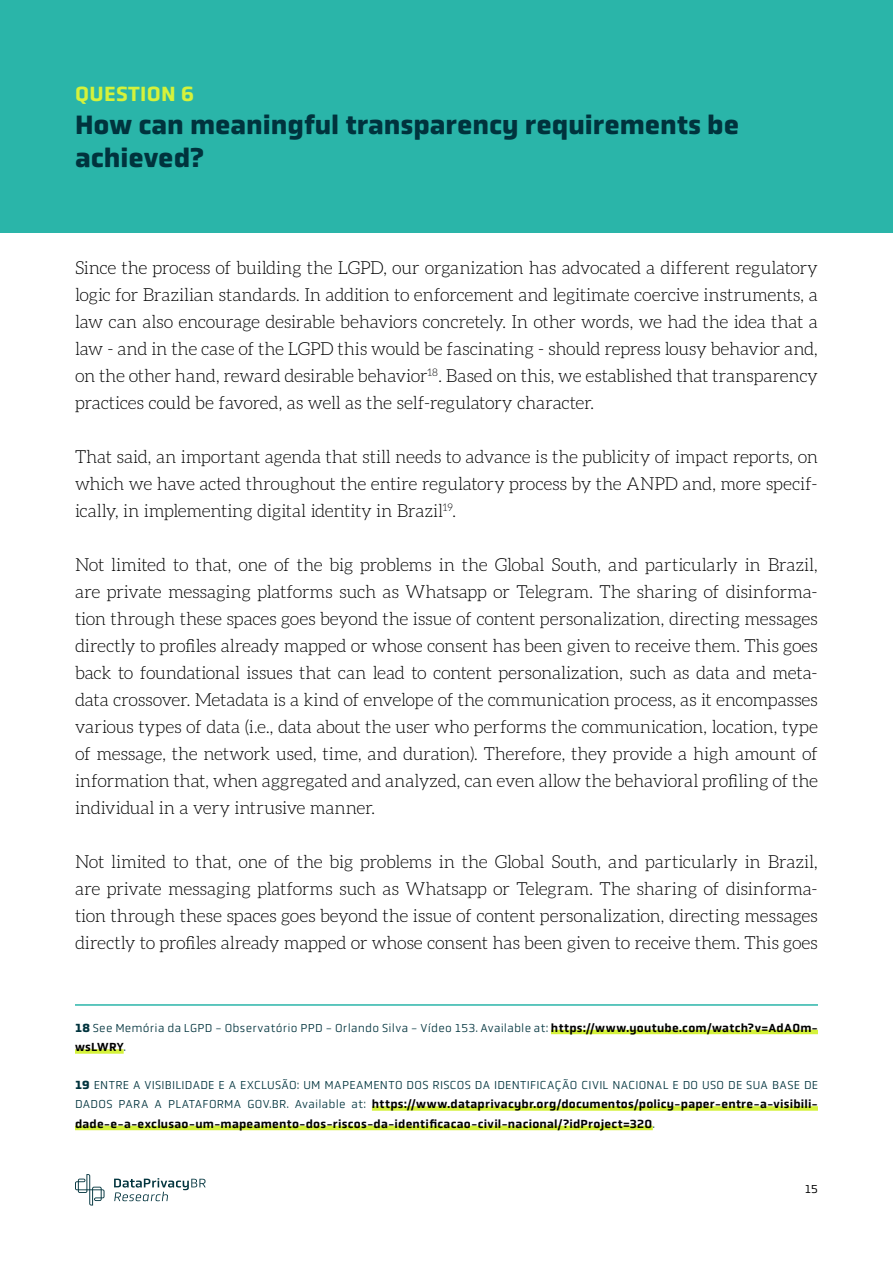
<style>
.page{position:relative;width:893px;height:1263px;background:#fff}
.page>*{position:absolute;margin:0;border:0;box-sizing:border-box;transform-origin:0 0}
.t1{font:700 27px/33px "Obvia";color:#00333d}
.t2{font:600 21px "Obvia";letter-spacing:.015em;color:#d5f23b}
.t3{font:300 18px/27px "Aleo";letter-spacing:-.015em;color:#000;text-align:justify}
.footnotes{font:500 12px/19.5px "Obvia";letter-spacing:.02em;color:#000;text-align:justify}
.footnotes-2{font:300 12px/19.5px "Obvia";letter-spacing:.025em;color:#00333d}
.t4{font:12px "Obvia";color:#000}
.s1{font-weight:700}
.s2{font-weight:500;color:#000}
.s3{font-weight:700;color:#00333d}
.s4{font-weight:300;color:#00333d}
</style>
<div class="page">
<svg style="left:114px;top:1178px;width:92px;height:23px"></svg>
<svg style="left:75px;top:1174px;width:29px;height:31px"></svg>
<hr style="left:75px;top:1004px;width:743px;height:2px;background:#2ab5a9">
<hr style="left:551px;top:1030px;width:267px;height:4px;background:#d5f23b">
<div style="left:75px;top:1049px;width:49px;height:5px;background:#d5f23b"></div>
<div style="left:372px;top:1106px;width:446px;height:5px;background:#d5f23b"></div>
<hr style="left:75px;top:1126px;width:578px;height:4px;background:#d5f23b">
<div style="left:0;top:0;width:893px;height:233px;background:#2ab5a9"></div>
<p class="t2" style="left:75px;top:81px;width:120px">QUESTION 6</p>
<p class="t1" style="left:75px;top:108px;width:666px">How can meaningful transparency requirements be achieved?</p>
<p class="t3" style="left:75px;top:254px;width:744px">Since the process of building the LGPD, our organization has advocated a different regulatory logic for Brazilian standards. In addition to enforcement and legitimate coercive instruments, a law can also encourage desirable behaviors concretely. In other words, we had the idea that a law - and in the case of the LGPD this would be fascinating - should repress lousy behavior and, on the other hand, reward desirable behavior<sup>18</sup>. Based on this, we established that transparency practices could be favored, as well as the self-regulatory character.</p>
<p class="t3" style="left:75px;top:443px;width:745px">That said, an important agenda that still needs to advance is the publicity of impact reports, on which we have acted throughout the entire regulatory process by the ANPD and, more specif&shy;ically, in implementing digital identity in Brazil<sup>19</sup>.</p>
<p class="t3" style="left:75px;top:551px;width:744px">Not limited to that, one of the big problems in the Global South, and particularly in Brazil, are private messaging platforms such as Whatsapp or Telegram. The sharing of disinforma&shy;tion through these spaces goes beyond the issue of content personalization, directing messages directly to profiles already mapped or whose consent has been given to receive them. This goes back to foundational issues that can lead to content personalization, such as data and meta&shy;data crossover. Metadata is a kind of envelope of the communication process, as it encompasses various types of data (i.e., data about the user who performs the communication, location, type of message, the network used, time, and duration). Therefore, they provide a high amount of information that, when aggregated and analyzed, can even allow the behavioral profiling of the individual in a very intrusive manner.</p>
<p class="t3" style="left:75px;top:848px;width:744px">Not limited to that, one of the big problems in the Global South, and particularly in Brazil, are private messaging platforms such as Whatsapp or Telegram. The sharing of disinforma&shy;tion through these spaces goes beyond the issue of content personalization, directing messages directly to profiles already mapped or whose consent has been given to receive them. This goes</p>
<p class="footnotes-2" style="left:75px;top:1018px;width:744px"><span class="s1">18</span> See Memória da LGPD - Observatório PPD - Orlando Silva - Vídeo 153. Available at: <span class="s2">https://www.youtube.com/watch?v=AdA0m&shy;wsLWRY</span>.</p>
<p class="footnotes" style="left:75px;top:1075px;width:744px"><span class="s3">19</span> <span class="s4">ENTRE A VISIBILIDADE E A EXCLUSÃO: UM MAPEAMENTO DOS RISCOS DA IDENTIFICAÇÃO CIVIL NACIONAL E DO USO DE SUA BASE DE DADOS PARA A PLATAFORMA GOV.BR. Available at:</span> https://www.dataprivacybr.org/documentos/policy-paper-entre-a-visibili&shy;dade-e-a-exclusao-um-mapeamento-dos-riscos-da-identificacao-civil-nacional/?idProject=320<span class="s4">.</span></p>
<p class="t4" style="left:805px;top:1182px;width:15px">15</p>
</div>
